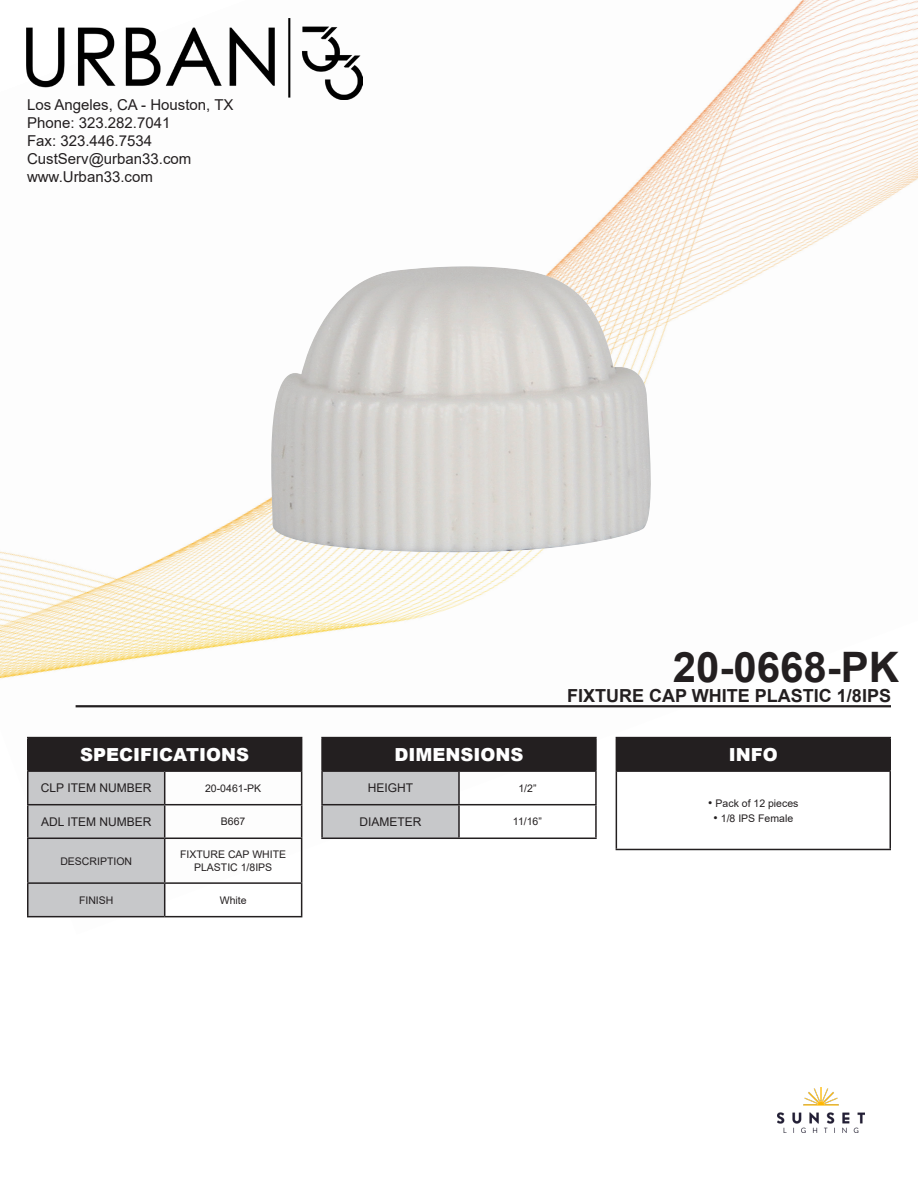
<style>
.page{position:relative;width:918px;height:1188px;background:#fff}
.page>*{position:absolute;margin:0;border:0;box-sizing:border-box;transform-origin:0 0}
.t1{font:700 42px "Arial";color:#231f20}
.t2{font:900 18px "Arial";color:#fff}
.t3{font:700 18px "Arial";color:#231f20}
.t4{font:15px "Arial";color:#231f20}
.t5{font:12px "Arial";color:#231f20}
.t6{font:10.5px/12.6px "Arial";color:#231f20;text-align:center}
.s1{font-size:12px}
</style>
<div class="page">
<img style="left:0;top:0;width:918px;height:918px">
<div style="left:28px;top:738px;width:274px;height:33px;background:#231f20"></div>
<div style="left:28px;top:772px;width:136px;height:144px;background:#c7c8ca"></div>
<hr style="left:27px;top:737px;width:138px;height:1px;background:#231f20">
<hr style="left:27px;top:738px;width:1px;height:32px;background:#231f20">
<hr style="left:165px;top:737px;width:137px;height:1px;background:#231f20">
<hr style="left:165px;top:770px;width:137px;height:2px;background:#231f20">
<hr style="left:301px;top:772px;width:1px;height:32px;background:#231f20">
<hr style="left:27px;top:804px;width:138px;height:1px;background:#231f20">
<hr style="left:165px;top:804px;width:137px;height:1px;background:#231f20">
<hr style="left:301px;top:805px;width:1px;height:33px;background:#231f20">
<hr style="left:27px;top:838px;width:138px;height:1px;background:#231f20">
<hr style="left:165px;top:838px;width:137px;height:1px;background:#231f20">
<hr style="left:301px;top:839px;width:1px;height:43px;background:#231f20">
<hr style="left:27px;top:882px;width:138px;height:2px;background:#231f20">
<hr style="left:165px;top:882px;width:137px;height:2px;background:#231f20">
<hr style="left:301px;top:884px;width:1px;height:32px;background:#231f20">
<hr style="left:27px;top:916px;width:138px;height:1px;background:#231f20">
<hr style="left:165px;top:916px;width:137px;height:1px;background:#231f20">
<hr style="left:27px;top:770px;width:138px;height:2px;background:#231f20">
<hr style="left:27px;top:772px;width:1px;height:32px;background:#231f20">
<hr style="left:164px;top:772px;width:1px;height:32px;background:#231f20">
<hr style="left:27px;top:805px;width:1px;height:33px;background:#231f20">
<hr style="left:164px;top:805px;width:1px;height:33px;background:#231f20">
<hr style="left:27px;top:839px;width:1px;height:43px;background:#231f20">
<hr style="left:164px;top:839px;width:1px;height:43px;background:#231f20">
<hr style="left:27px;top:884px;width:1px;height:32px;background:#231f20">
<hr style="left:164px;top:884px;width:1px;height:32px;background:#231f20">
<img style="left:27px;top:19px;width:336px;height:80px">
<hr style="left:76px;top:705px;width:815px;height:2px;background:#231f20">
<img style="left:777px;top:1087px;width:87px;height:45px">
<div style="left:322px;top:738px;width:274px;height:33px;background:#231f20"></div>
<div style="left:323px;top:772px;width:135px;height:66px;background:#c7c8ca"></div>
<hr style="left:321px;top:737px;width:138px;height:1px;background:#231f20">
<hr style="left:321px;top:738px;width:2px;height:32px;background:#231f20">
<hr style="left:459px;top:737px;width:138px;height:1px;background:#231f20">
<hr style="left:595px;top:738px;width:2px;height:32px;background:#231f20">
<hr style="left:459px;top:770px;width:138px;height:2px;background:#231f20">
<hr style="left:595px;top:772px;width:2px;height:32px;background:#231f20">
<hr style="left:321px;top:804px;width:138px;height:1px;background:#231f20">
<hr style="left:459px;top:804px;width:138px;height:1px;background:#231f20">
<hr style="left:595px;top:805px;width:2px;height:33px;background:#231f20">
<hr style="left:321px;top:838px;width:138px;height:1px;background:#231f20">
<hr style="left:459px;top:838px;width:138px;height:1px;background:#231f20">
<hr style="left:321px;top:770px;width:138px;height:2px;background:#231f20">
<hr style="left:321px;top:772px;width:2px;height:32px;background:#231f20">
<hr style="left:458px;top:772px;width:2px;height:32px;background:#231f20">
<hr style="left:321px;top:805px;width:2px;height:33px;background:#231f20">
<hr style="left:458px;top:805px;width:2px;height:33px;background:#231f20">
<div style="left:616px;top:738px;width:274px;height:33px;background:#231f20"></div>
<hr style="left:616px;top:737px;width:275px;height:1px;background:#231f20">
<hr style="left:890px;top:738px;width:1px;height:32px;background:#231f20">
<hr style="left:616px;top:849px;width:275px;height:1px;background:#231f20">
<hr style="left:616px;top:770px;width:275px;height:2px;background:#231f20">
<hr style="left:616px;top:772px;width:1px;height:77px;background:#231f20">
<hr style="left:890px;top:772px;width:1px;height:77px;background:#231f20">
<img style="left:261px;top:266px;width:396px;height:292px">
<p class="t4" style="left:27px;top:95px;width:208px">Los Angeles, CA - Houston, TX</p>
<p class="t4" style="left:27px;top:113px;width:145px">Phone: 323.282.7041</p>
<p class="t4" style="left:27px;top:131px;width:127px">Fax: 323.446.7534</p>
<p class="t4" style="left:27px;top:149px;width:166px">CustServ@urban33.com</p>
<p class="t4" style="left:27px;top:167px;width:127px">www.Urban33.com</p>
<p class="t2" style="left:80px;top:741px;width:170px">SPECIFICATIONS</p>
<p class="t5" style="left:41px;top:780px;width:112px">CLP ITEM NUMBER</p>
<p class="t6" style="left:205px;top:782px;width:58px">20-0461-PK</p>
<p class="t5" style="left:41px;top:813px;width:112px">ADL ITEM NUMBER</p>
<p class="t6" style="left:221px;top:815px;width:26px">B667</p>
<p class="t6" style="left:60px;top:854px;width:73px">DESCRIPTION</p>
<p class="t6" style="left:180px;top:848px;width:107px">FIXTURE CAP WHITE<br>PLASTIC 1/8IPS</p>
<p class="t6" style="left:79px;top:894px;width:36px">FINISH</p>
<p class="t6" style="left:220px;top:894px;width:28px">White</p>
<p class="t2" style="left:395px;top:741px;width:130px">DIMENSIONS</p>
<p class="t5" style="left:368px;top:780px;width:47px">HEIGHT</p>
<p class="t6" style="left:518px;top:782px;width:20px">1/2”</p>
<p class="t5" style="left:360px;top:813px;width:64px">DIAMETER</p>
<p class="t6" style="left:513px;top:815px;width:30px">11/16”</p>
<p class="t1" style="left:673px;top:637px;width:228px">20-0668-PK</p>
<p class="t3" style="left:567px;top:683px;width:325px">FIXTURE CAP WHITE PLASTIC 1/8IPS</p>
<p class="t2" style="left:729px;top:741px;width:50px">INFO</p>
<p class="t6" style="left:708px;top:797px;width:92px"><span class="s1">•</span> Pack of 12 pieces</p>
<p class="t6" style="left:713px;top:812px;width:81px"><span class="s1">•</span> 1/8 IPS Female</p>
</div>
